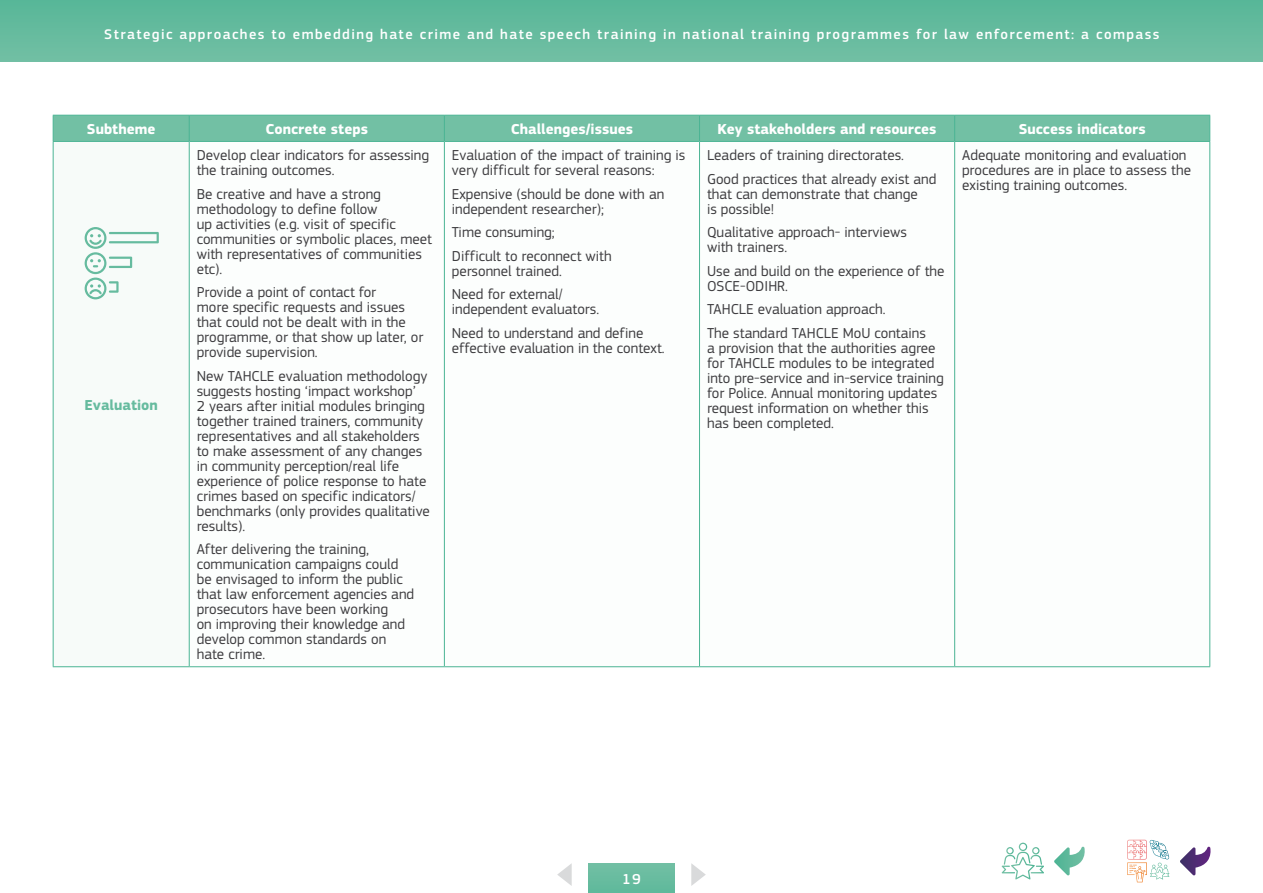
<style>
.page{position:relative;width:1263px;height:893px;background:#fff}
.page>*{position:absolute;margin:0;border:0;box-sizing:border-box;transform-origin:0 0}
.Table_body{font:15px/15px "EC Square Sans Pro";color:#3e3d40}
.Table_body_white{font:700 15px "EC Square Sans Pro";color:#fff}
.Table_body-2{font:700 15px "EC Square Sans Pro";color:#66bb9f}
.t1{font:500 15px "EC Square Sans Pro";color:#fff}
.t2{font:500 14.55px "EC Square Sans Pro";letter-spacing:.1em;color:#fff}
</style>
<div class="page">
<svg style="left:1127px;top:840px;width:42px;height:42px"></svg>
<svg style="left:1180px;top:847px;width:31px;height:28px"></svg>
<svg style="left:557px;top:863px;width:15px;height:23px"></svg>
<svg style="left:691px;top:863px;width:15px;height:23px"></svg>
<div style="left:0;top:0;width:1263px;height:62px;background:linear-gradient(to right,#65bb9e,#65bb9e)"></div>
<svg style="left:0;top:0;width:1px;height:62px"></svg>
<div style="left:589px;top:863px;width:85px;height:30px;background:#68bc9f"></div>
<div style="left:53px;top:141px;width:136px;height:526px;background:#f7fbf9"></div>
<div style="left:53px;top:115px;width:1157px;height:26px;background:#72c0a4"></div>
<hr style="left:53px;top:141px;width:136px;height:1px;background:#4bb494">
<hr style="left:189px;top:141px;width:255px;height:1px;background:#4bb494">
<hr style="left:444px;top:141px;width:255px;height:1px;background:#4bb494">
<hr style="left:699px;top:141px;width:256px;height:1px;background:#4bb494">
<hr style="left:955px;top:141px;width:255px;height:1px;background:#4bb494">
<hr style="left:444px;top:142px;width:1px;height:524px;background:#4bb494">
<hr style="left:699px;top:142px;width:1px;height:524px;background:#4bb494">
<hr style="left:954px;top:142px;width:1px;height:524px;background:#4bb494">
<hr style="left:1209px;top:142px;width:1px;height:524px;background:#4bb494">
<hr style="left:189px;top:666px;width:255px;height:1px;background:#4bb494">
<hr style="left:444px;top:666px;width:255px;height:1px;background:#4bb494">
<hr style="left:699px;top:666px;width:256px;height:1px;background:#4bb494">
<hr style="left:955px;top:666px;width:255px;height:1px;background:#4bb494">
<hr style="left:53px;top:142px;width:1px;height:524px;background:#4bb494">
<hr style="left:189px;top:142px;width:1px;height:524px;background:#4bb494">
<hr style="left:53px;top:666px;width:136px;height:1px;background:#4bb494">
<svg style="left:85px;top:227px;width:74px;height:72px"></svg>
<svg style="left:1002px;top:843px;width:42px;height:36px"></svg>
<svg style="left:1054px;top:847px;width:31px;height:28px"></svg>
<p class="t2" style="left:104px;top:26px;width:1057px">Strategic approaches to embedding hate crime and hate speech training in national training programmes for law enforcement: a compass</p>
<p class="Table_body_white" style="left:87px;top:120px;width:70px">Subtheme</p>
<p class="Table_body_white" style="left:266px;top:120px;width:104px">Concrete steps</p>
<p class="Table_body_white" style="left:511px;top:120px;width:124px">Challenges/issues</p>
<p class="Table_body_white" style="left:718px;top:120px;width:221px">Key stakeholders and resources</p>
<p class="Table_body_white" style="left:1019px;top:120px;width:129px">Success indicators</p>
<p class="Table_body-2" style="left:84px;top:396px;width:75px">Evaluation</p>
<p class="Table_body" style="left:197px;top:148px;width:234px">Develop clear indicators for assessing the training outcomes.</p>
<p class="Table_body" style="left:197px;top:186px;width:237px">Be creative and have a strong methodology to define follow<br>up activities (e.g. visit of specific communities or symbolic places, meet with representatives of communities etc).</p>
<p class="Table_body" style="left:197px;top:285px;width:228px">Provide a point of contact for<br>more specific requests and issues that could not be dealt with in the programme, or that show up later, or provide supervision.</p>
<p class="Table_body" style="left:197px;top:368px;width:235px">New TAHCLE evaluation methodology suggests hosting ‘impact workshop’<br>2 years after initial modules bringing together trained trainers, community representatives and all stakeholders to make assessment of any changes in community perception/real life experience of police response to hate crimes based on specific indicators/ benchmarks (only provides qualitative results).</p>
<p class="Table_body" style="left:197px;top:542px;width:219px">After delivering the training, communication campaigns could be envisaged to inform the public that law enforcement agencies and prosecutors have been working<br>on improving their knowledge and develop common standards on hate crime.</p>
<p class="Table_body" style="left:452px;top:148px;width:235px">Evaluation of the impact of training is very difficult for several reasons:</p>
<p class="Table_body" style="left:452px;top:186px;width:214px">Expensive (should be done with an independent researcher);</p>
<p class="Table_body" style="left:452px;top:225px;width:105px">Time consuming;</p>
<p class="Table_body" style="left:452px;top:248px;width:161px">Difficult to reconnect with personnel trained.</p>
<p class="Table_body" style="left:452px;top:287px;width:149px">Need for external/ independent evaluators.</p>
<p class="Table_body" style="left:452px;top:325px;width:214px">Need to understand and define effective evaluation in the context.</p>
<p class="Table_body" style="left:707px;top:148px;width:199px">Leaders of training directorates.</p>
<p class="Table_body" style="left:707px;top:171px;width:231px">Good practices that already exist and that can demonstrate that change<br>is possible!</p>
<p class="Table_body" style="left:707px;top:225px;width:201px">Qualitative approach- interviews with trainers.</p>
<p class="Table_body" style="left:707px;top:263px;width:239px">Use and build on the experience of the<br>OSCE-ODIHR.</p>
<p class="Table_body" style="left:707px;top:302px;width:180px">TAHCLE evaluation approach.</p>
<p class="Table_body" style="left:707px;top:325px;width:238px">The standard TAHCLE MoU contains<br>a provision that the authorities agree for TAHCLE modules to be integrated into pre-service and in-service training for Police. Annual monitoring updates request information on whether this has been completed.</p>
<p class="Table_body" style="left:962px;top:148px;width:230px">Adequate monitoring and evaluation procedures are in place to assess the existing training outcomes.</p>
<p class="t1" style="left:622px;top:870px;width:20px">19</p>
</div>
